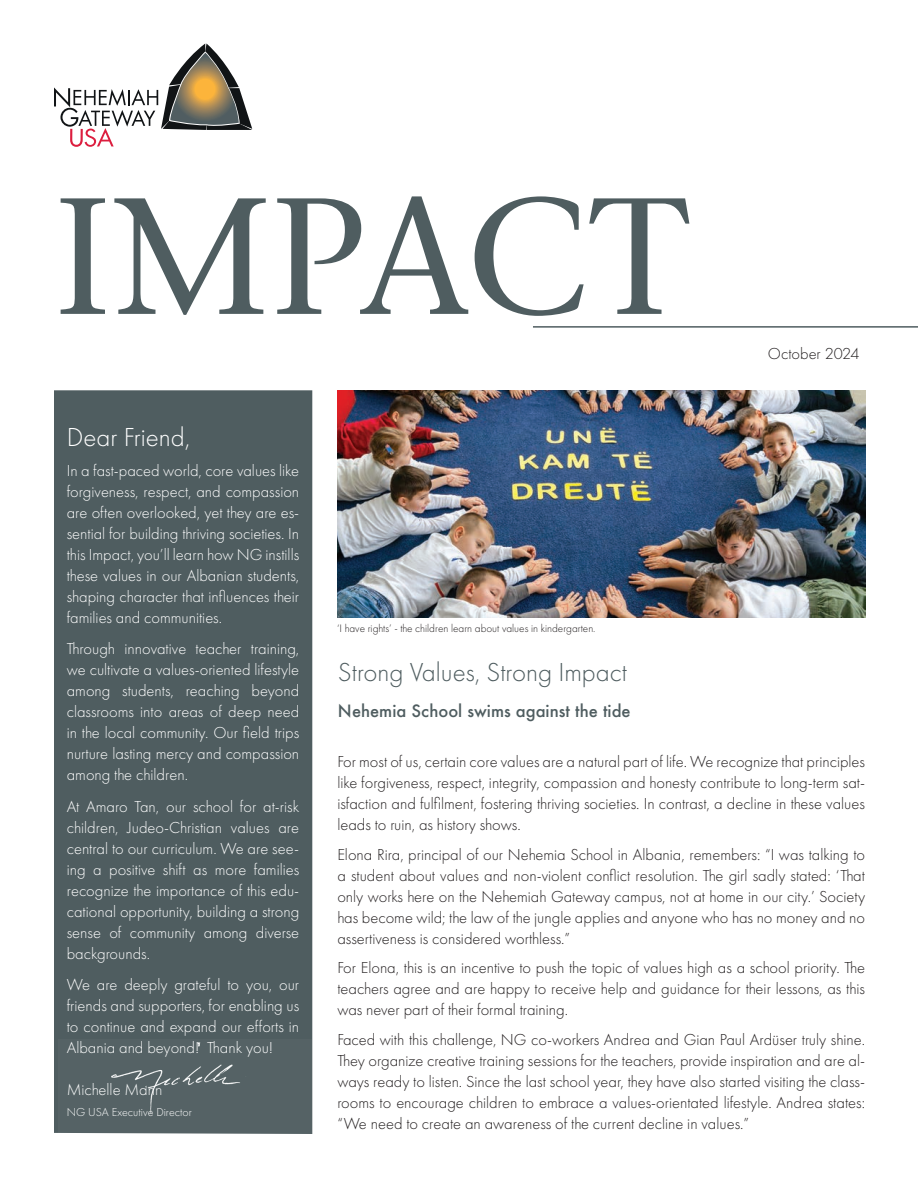
<style>
.page{position:relative;width:918px;height:1188px;background:#fff}
.page>*{position:absolute;margin:0;border:0;box-sizing:border-box;transform-origin:0 0}
.t1{font:500 165px "Stone Ser ITC Std";color:#4f5d60}
.t2{font:300 27px "Futura PT";color:#4f5d60}
.t3{font:300 27px "Futura PT";color:#fff}
.t4{font:300 16.5px/21px "Futura PT";color:#231f20;text-align:justify}
.t5{font:300 16.5px/21px "Futura PT";color:#fff;text-align:justify}
.t6{font:500 16.5px "Futura";color:#4f5d60}
.t7{font:300 12px "Futura PT";color:#fff}
.t8{font:300 11.25px "Futura PT";color:#231f20}
</style>
<div class="page">
<img style="left:338px;top:390px;width:527px;height:228px">
<div style="left:54px;top:390px;width:258px;height:743px;background:#4f5d60"></div>
<hr style="left:533px;top:326px;width:385px;height:2px;background:#4f5d60">
<svg style="left:54px;top:44px;width:198px;height:103px"></svg>
<div style="left:58px;top:1039px;width:254px;height:95px;background:#556265"></div>
<h1 class="t1" style="left:54px;top:156px;width:637px">IMPACT</h1>
<p class="t4" style="left:768px;top:343px;width:93px">October 2024</p>
<h2 class="t3" style="left:67px;top:421px;width:125px">Dear Friend,</h2>
<p class="t5" style="left:67px;top:460px;width:234px">In a fast-paced world, core values like forgiveness, respect, and compassion are often overlooked, yet they are es&shy;sential for building thriving societies. In this Impact, you’ll learn how NG instills these values in our Albanian students, shaping character that influences their families and communities.</p>
<p class="t5" style="left:67px;top:638px;width:234px">Through innovative teacher training, we cultivate a values-oriented lifestyle among students, reaching beyond classrooms into areas of deep need in the local community. Our field trips nurture lasting mercy and compassion among the children.</p>
<p class="t5" style="left:67px;top:796px;width:234px">At Amaro Tan, our school for at-risk children, Judeo-Christian values are central to our curriculum. We are see&shy;ing a positive shift as more families recognize the importance of this edu&shy;cational opportunity, building a strong sense of community among diverse backgrounds.</p>
<p class="t5" style="left:67px;top:974px;width:234px">We are deeply grateful to you, our friends and supporters, for enabling us to continue and expand our efforts in Albania and beyond! Thank you!</p>
<p class="t5" style="left:67px;top:1079px;width:97px">Michelle Mann</p>
<p class="t7" style="left:67px;top:1105px;width:127px">NG USA Executive Director</p>
<p class="t8" style="left:337px;top:621px;width:260px">‘I have rights’ - the children learn about values in kindergarten.</p>
<h2 class="t2" style="left:338px;top:657px;width:291px">Strong Values, Strong Impact</h2>
<p class="t6" style="left:338px;top:700px;width:294px">Nehemia School swims against the tide</p>
<p class="t4" style="left:337px;top:751px;width:529px">For most of us, certain core values are a natural part of life. We recognize that principles like forgiveness, respect, integrity, compassion and honesty contribute to long-term sat&shy;isfaction and fulfilment, fostering thriving societies. In contrast, a decline in these values leads to ruin, as history shows.</p>
<p class="t4" style="left:337px;top:844px;width:529px">Elona Rira, principal of our Nehemia School in Albania, remembers: “I was talking to a student about values and non-violent conflict resolution. The girl sadly stated: ‘That only works here on the Nehemiah Gateway campus, not at home in our city.’ Society has become wild; the law of the jungle applies and anyone who has no money and no assertiveness is considered worthless.”</p>
<p class="t4" style="left:337px;top:957px;width:529px">For Elona, this is an incentive to push the topic of values high as a school priority. The teachers agree and are happy to receive help and guidance for their lessons, as this was never part of their formal training.</p>
<p class="t4" style="left:337px;top:1029px;width:529px">Faced with this challenge, NG co-workers Andrea and Gian Paul Ardüser truly shine.<br>They organize creative training sessions for the teachers, provide inspiration and are al&shy;ways ready to listen. Since the last school year, they have also started visiting the class&shy;rooms to encourage children to embrace a values-orientated lifestyle. Andrea states: “We need to create an awareness of the current decline in values.”</p>
</div>
